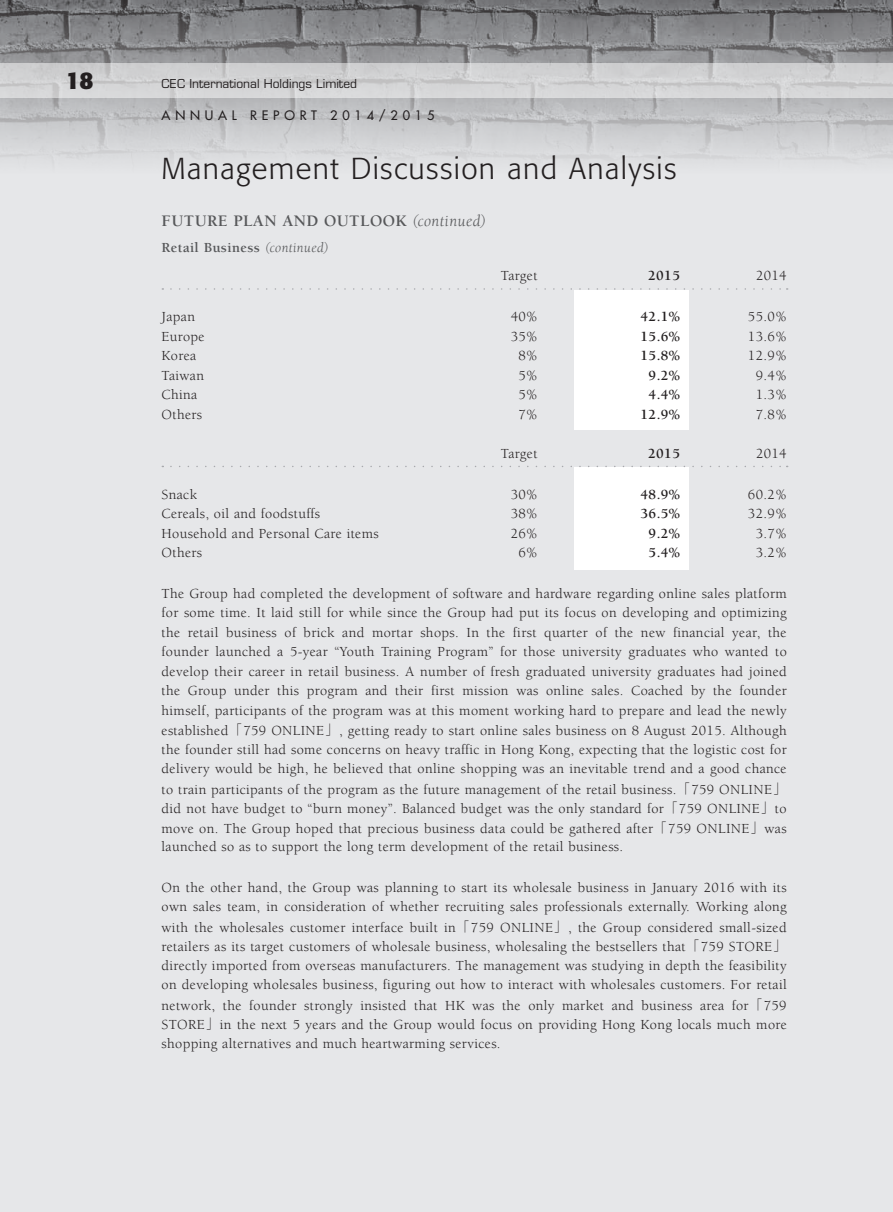
<style>
.page{position:relative;width:893px;height:1212px;background:#e6e7e9}
.page>*{position:absolute;margin:0;border:0;box-sizing:border-box;transform-origin:0 0}
.t1{font:300 30px "Formata";letter-spacing:.045em;color:#231f20}
.t2{font:700 24px "Formata";color:#231f20}
.t3{font:700 16.5px "Berkeley Std";letter-spacing:.025em;color:#57585a}
.t4{font:14.25px/19.5px "Berkeley Std";letter-spacing:.025em;color:#231f20;text-align:justify}
.t5{font:700 14.25px "Berkeley Std";letter-spacing:.025em;color:#231f20}
.t6{font:700 14.25px "Berkeley Std";letter-spacing:.025em;color:#57585a}
.t7{font:500 12.75px "Futura Std";letter-spacing:.375em;color:#231f20}
.t8{font:12px "Eurostile LT Std";color:#231f20}
.s1{font-weight:400;font-style:italic}
.s2{font-family:"M Sung HK";font-weight:300}
</style>
<div class="page">
<img style="left:0;top:0;width:893px;height:165px">
<svg style="left:0;top:64px;width:893px;height:34px;fill:#d2d2d4"></svg>
<div style="left:574px;top:290px;width:115px;height:139px;background:#fff"></div>
<svg style="left:171px;top:288px;width:617px;height:2px"></svg>
<div style="left:574px;top:467px;width:115px;height:102px;background:#fff"></div>
<svg style="left:171px;top:466px;width:617px;height:1px"></svg>
<h2 class="t2" style="left:66px;top:66px;width:29px">18</h2>
<p class="t8" style="left:162px;top:77px;width:197px">CEC International Holdings Limited</p>
<p class="t7" style="left:162px;top:108px;width:274px">ANNUAL REPORT 2014/2015</p>
<h1 class="t1" style="left:162px;top:151px;width:517px">Management Discussion and Analysis</h1>
<p class="t3" style="left:162px;top:212px;width:326px">FUTURE PLAN AND OUTLOOK <span class="s1">(continued)</span></p>
<p class="t6" style="left:162px;top:240px;width:169px">Retail Business <span class="s1">(continued)</span></p>
<p class="t4" style="left:501px;top:266px;width:38px">Target</p>
<p class="t5" style="left:648px;top:268px;width:33px">2015</p>
<p class="t4" style="left:756px;top:266px;width:32px">2014</p>
<p class="t4" style="left:162px;top:307px;width:35px">Japan</p>
<p class="t4" style="left:511px;top:307px;width:28px">40%</p>
<p class="t5" style="left:641px;top:309px;width:41px">42.1%</p>
<p class="t4" style="left:748px;top:307px;width:40px">55.0%</p>
<p class="t4" style="left:162px;top:327px;width:45px">Europe</p>
<p class="t4" style="left:511px;top:327px;width:28px">35%</p>
<p class="t5" style="left:641px;top:329px;width:41px">15.6%</p>
<p class="t4" style="left:748px;top:327px;width:40px">13.6%</p>
<p class="t4" style="left:162px;top:346px;width:36px">Korea</p>
<p class="t4" style="left:518px;top:346px;width:21px">8%</p>
<p class="t5" style="left:641px;top:348px;width:41px">15.8%</p>
<p class="t4" style="left:748px;top:346px;width:40px">12.9%</p>
<p class="t4" style="left:162px;top:366px;width:44px">Taiwan</p>
<p class="t4" style="left:518px;top:366px;width:21px">5%</p>
<p class="t5" style="left:649px;top:368px;width:33px">9.2%</p>
<p class="t4" style="left:756px;top:366px;width:32px">9.4%</p>
<p class="t4" style="left:162px;top:385px;width:37px">China</p>
<p class="t4" style="left:518px;top:385px;width:21px">5%</p>
<p class="t5" style="left:649px;top:387px;width:33px">4.4%</p>
<p class="t4" style="left:756px;top:385px;width:32px">1.3%</p>
<p class="t4" style="left:162px;top:405px;width:42px">Others</p>
<p class="t4" style="left:518px;top:405px;width:21px">7%</p>
<p class="t5" style="left:641px;top:407px;width:41px">12.9%</p>
<p class="t4" style="left:756px;top:405px;width:32px">7.8%</p>
<p class="t4" style="left:501px;top:444px;width:38px">Target</p>
<p class="t5" style="left:648px;top:446px;width:33px">2015</p>
<p class="t4" style="left:756px;top:444px;width:32px">2014</p>
<p class="t4" style="left:162px;top:485px;width:37px">Snack</p>
<p class="t4" style="left:511px;top:485px;width:28px">30%</p>
<p class="t5" style="left:641px;top:487px;width:41px">48.9%</p>
<p class="t4" style="left:748px;top:485px;width:40px">60.2%</p>
<p class="t4" style="left:162px;top:504px;width:160px">Cereals, oil and foodstuffs</p>
<p class="t4" style="left:511px;top:504px;width:28px">38%</p>
<p class="t5" style="left:641px;top:506px;width:41px">36.5%</p>
<p class="t4" style="left:748px;top:504px;width:40px">32.9%</p>
<p class="t4" style="left:162px;top:524px;width:219px">Household and Personal Care items</p>
<p class="t4" style="left:511px;top:524px;width:28px">26%</p>
<p class="t5" style="left:649px;top:526px;width:33px">9.2%</p>
<p class="t4" style="left:756px;top:524px;width:32px">3.7%</p>
<p class="t4" style="left:162px;top:543px;width:42px">Others</p>
<p class="t4" style="left:518px;top:543px;width:21px">6%</p>
<p class="t5" style="left:649px;top:545px;width:33px">5.4%</p>
<p class="t4" style="left:756px;top:543px;width:32px">3.2%</p>
<p class="t4" style="left:162px;top:584px;width:627px">The Group had completed the development of software and hardware regarding online sales platform for some time. It laid still for while since the Group had put its focus on developing and optimizing the retail business of brick and mortar shops. In the first quarter of the new financial year, the founder launched a 5-year “Youth Training Program” for those university graduates who wanted to develop their career in retail business. A number of fresh graduated university graduates had joined the Group under this program and their first mission was online sales. Coached by the founder himself, participants of the program was at this moment working hard to prepare and lead the newly established<span class="s2">「</span>759 ONLINE<span class="s2">」</span>, getting ready to start online sales business on 8 August 2015. Although</p>
<p class="t4" style="left:162px;top:740px;width:627px">the founder still had some concerns on heavy traffic in Hong Kong, expecting that the logistic cost for delivery would be high, he believed that online shopping was an inevitable trend and a good chance to train participants of the program as the future management of the retail business.<span class="s2">「</span>759 ONLINE<span class="s2">」</span>did not have budget to “burn money”. Balanced budget was the only standard for<span class="s2">「</span>759 ONLINE<span class="s2">」</span>to move on. The Group hoped that precious business data could be gathered after<span class="s2">「</span>759 ONLINE<span class="s2">」</span>was launched so as to support the long term development of the retail business.</p>
<p class="t4" style="left:162px;top:878px;width:627px">On the other hand, the Group was planning to start its wholesale business in January 2016 with its own sales team, in consideration of whether recruiting sales professionals externally. Working along with the wholesales customer interface built in<span class="s2">「</span>759 ONLINE<span class="s2">」</span>, the Group considered small-sized retailers as its target customers of wholesale business, wholesaling the bestsellers that<span class="s2">「</span>759 STORE<span class="s2">」</span>directly imported from overseas manufacturers. The management was studying in depth the feasibility on developing wholesales business, figuring out how to interact with wholesales customers. For retail network, the founder strongly insisted that HK was the only market and business area for<span class="s2">「</span>759<br>STORE<span class="s2">」</span>in the next 5 years and the Group would focus on providing Hong Kong locals much more shopping alternatives and much heartwarming services.</p>
</div>
